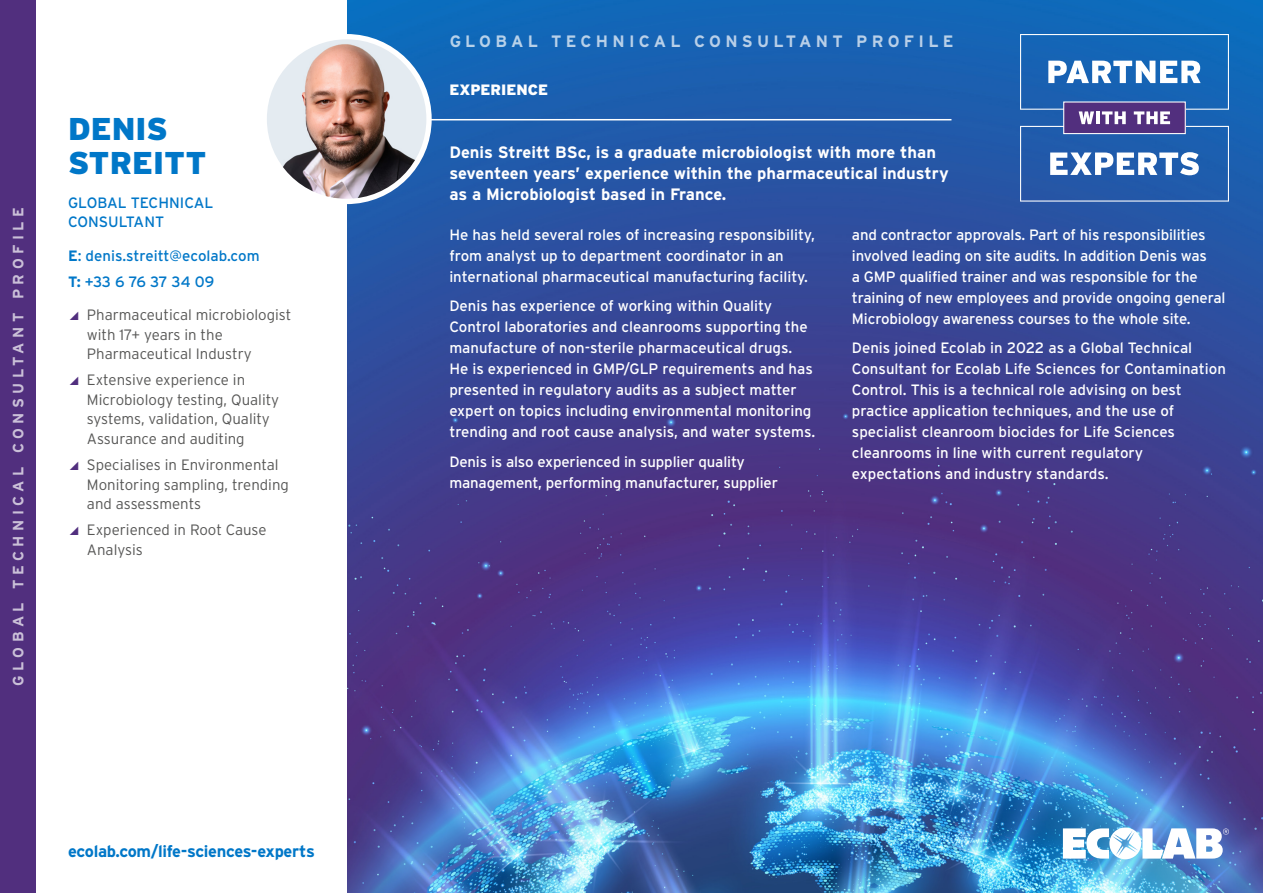
<style>
.page{position:relative;width:1263px;height:893px;background:#fff}
.page>*{position:absolute;margin:0;border:0;box-sizing:border-box;transform-origin:0 0}
.NAME{font:900 31.5px/34.5px "Interstate";color:#0077c8}
.BOLD_INTRO_COPY{font:700 16.5px/21px "Interstate";color:#fff}
.BOLD_INTRO_COPY-2{font:700 16.5px "Interstate";letter-spacing:.26em;color:#fff}
.WEB_ADDRESS{font:700 16.5px "Interstate";letter-spacing:-.02em;color:#0077c8}
.WHITE_COPY{font:15px/21px "Interstate";color:#fff}
.t1{font:300 15px/19.5px "Interstate";color:#575756}
.t2{font:700 15px "Interstate";letter-spacing:.3em;color:#fff}
.EMAIL{font:15px "Interstate";color:#0077c8}
.JOB_TITLE{font:15px/19.5px "Interstate";color:#0077c8}
.TEL_NUMBER{font:15px "Interstate";letter-spacing:-.015em;color:#0077c8}
.WHITE_OUT_SUB_HEADER{font:900 15px "Interstate";color:#fff}
.s1{font-weight:700}
.s2{color:#512f7e}
</style>
<div class="page">
<img style="left:347px;top:0;width:916px;height:893px">
<svg style="left:1063px;top:827px;width:166px;height:32px"></svg>
<hr style="left:428px;top:119px;width:523px;height:1px;background:#fff">
<div style="left:0;top:0;width:35px;height:893px;background:#512f7e"></div>
<img style="left:268px;top:38px;width:161px;height:163px">
<div style="left:262px;top:34px;width:170px;height:170px;border:5px solid #fff;border-radius:50%"></div>
<svg style="left:1020px;top:34px;width:209px;height:168px"></svg>
<p class="t2" style="left:10px;top:686px;width:480px;rotate:-90deg">GLOBAL TECHNICAL CONSULTANT PROFILE</p>
<p class="NAME" style="left:68px;top:111px;width:140px">DENIS<br>STREITT</p>
<p class="JOB_TITLE" style="left:68px;top:193px;width:147px">GLOBAL TECHNICAL<br>CONSULTANT</p>
<p class="EMAIL" style="left:68px;top:247px;width:193px"><span class="s1">E</span>: denis.streitt@ecolab.com</p>
<p class="TEL_NUMBER" style="left:68px;top:273px;width:148px"><span class="s1">T:</span> +33 6 76 37 34 09</p>
<p class="t1" style="left:87px;top:305px;width:206px;text-indent:-19px"><span class="s2">◢</span> Pharmaceutical microbiologist with 17+ years in the<br>Pharmaceutical Industry</p>
<p class="t1" style="left:87px;top:370px;width:194px;text-indent:-19px"><span class="s2">◢</span> Extensive experience in<br>Microbiology testing, Quality systems, validation, Quality<br>Assurance and auditing</p>
<p class="t1" style="left:87px;top:455px;width:204px;text-indent:-19px"><span class="s2">◢</span> Specialises in Environmental<br>Monitoring sampling, trending and assessments</p>
<p class="t1" style="left:87px;top:520px;width:181px;text-indent:-19px"><span class="s2">◢</span> Experienced in Root Cause<br>Analysis</p>
<p class="WEB_ADDRESS" style="left:68px;top:841px;width:248px">ecolab.com/life-sciences-experts</p>
<p class="BOLD_INTRO_COPY-2" style="left:449px;top:32px;width:506px">GLOBAL TECHNICAL CONSULTANT PROFILE</p>
<p class="WHITE_OUT_SUB_HEADER" style="left:449px;top:81px;width:100px">EXPERIENCE</p>
<p class="BOLD_INTRO_COPY" style="left:449px;top:141px;width:501px">Denis Streitt BSc, is a graduate microbiologist with more than seventeen years’ experience within the pharmaceutical industry as a Microbiologist based in France.</p>
<p class="WHITE_COPY" style="left:449px;top:224px;width:367px">He has held several roles of increasing responsibility, from analyst up to department coordinator in an international pharmaceutical manufacturing facility.</p>
<p class="WHITE_COPY" style="left:449px;top:295px;width:367px">Denis has experience of working within Quality Control laboratories and cleanrooms supporting the manufacture of non-sterile pharmaceutical drugs.<br>He is experienced in GMP/GLP requirements and has presented in regulatory audits as a subject matter expert on topics including environmental monitoring trending and root cause analysis, and water systems.</p>
<p class="WHITE_COPY" style="left:449px;top:451px;width:330px">Denis is also experienced in supplier quality management, performing manufacturer, supplier</p>
<p class="WHITE_COPY" style="left:852px;top:224px;width:375px">and contractor approvals. Part of his responsibilities involved leading on site audits. In addition Denis was<br>a GMP qualified trainer and was responsible for the training of new employees and provide ongoing general Microbiology awareness courses to the whole site.</p>
<p class="WHITE_COPY" style="left:852px;top:337px;width:375px">Denis joined Ecolab in 2022 as a Global Technical Consultant for Ecolab Life Sciences for Contamination Control. This is a technical role advising on best practice application techniques, and the use of specialist cleanroom biocides for Life Sciences cleanrooms in line with current regulatory expectations and industry standards.</p>
</div>
